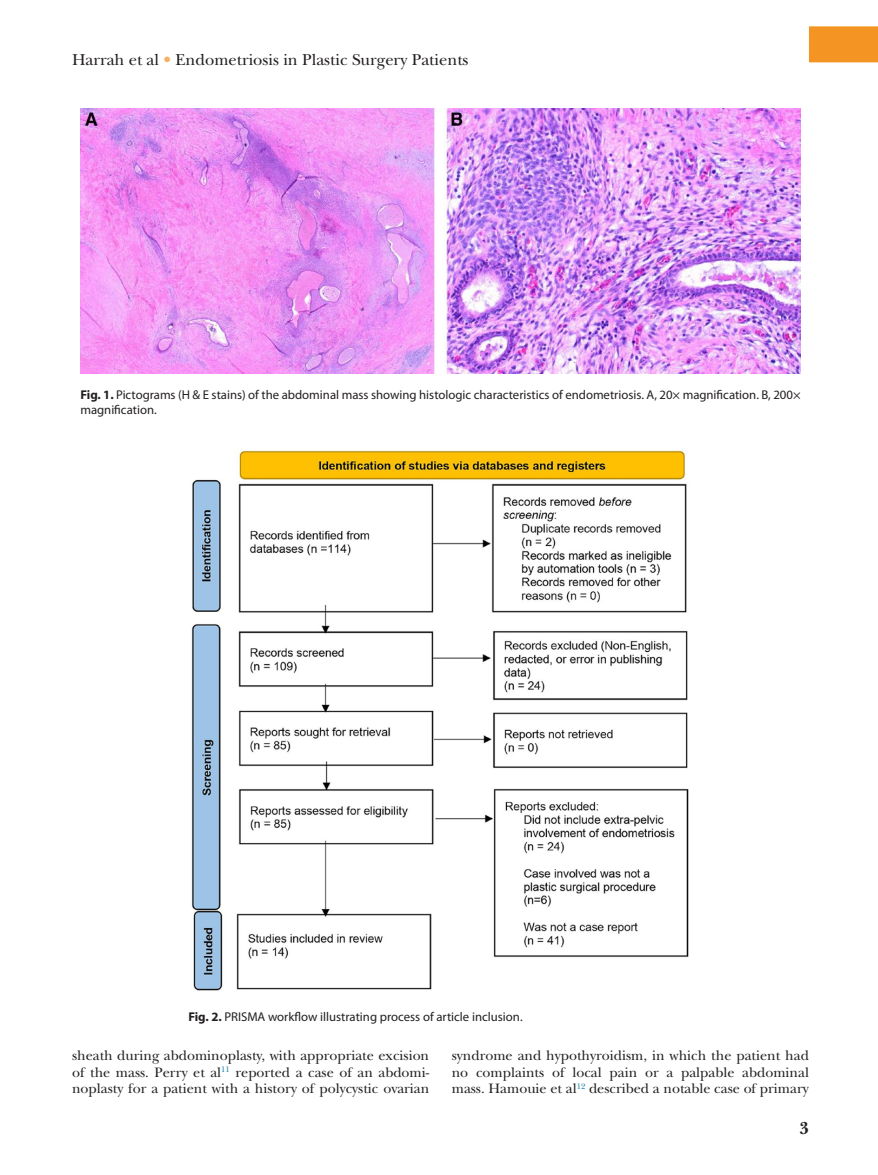
<style>
.page{position:relative;width:878px;height:1175px;background:#fff}
.page>*{position:absolute;margin:0;border:0;box-sizing:border-box;transform-origin:0 0}
.t1{font:700 18px "New Baskerville Std";color:#231f20}
.t2{font:16.5px "New Baskerville Std";color:#231f20}
.t3{font:14.25px/16.5px "New Baskerville Std";color:#231f20;text-align:justify}
.t4{font:12.75px/15px "Myriad Pro";color:#231f20}
.s1{color:#f7b163}
.s2{font-weight:700}
</style>
<div class="page">
<div style="left:808px;top:26px;width:70px;height:36px;background:#f39423"></div>
<img style="left:80px;top:108px;width:720px;height:265px">
<img style="left:192px;top:450px;width:497px;height:541px">
<p class="t2" style="left:72px;top:50px;width:398px">Harrah et al <span class="s1">•</span> Endometriosis in Plastic Surgery Patients</p>
<p class="t4" style="left:80px;top:387px;width:721px"><span class="s2">Fig. 1.</span> Pictograms (H &amp; E stains) of the abdominal mass showing histologic characteristics of endometriosis. A, 20× magnification. B, 200× magnification.</p>
<p class="t4" style="left:188px;top:1008px;width:336px"><span class="s2">Fig. 2.</span> PRISMA workflow illustrating process of article inclusion.</p>
<p class="t3" style="left:72px;top:1047px;width:359px">sheath during abdominoplasty, with appropriate excision of the mass. Perry et al<sup>11</sup> reported a case of an abdomi&shy;noplasty for a patient with a history of polycystic ovarian</p>
<p class="t3" style="left:452px;top:1047px;width:359px">syndrome and hypothyroidism, in which the patient had no complaints of local pain or a palpable abdominal mass. Hamouie et al<sup>12</sup> described a notable case of primary</p>
<p class="t1" style="left:799px;top:1118px;width:11px">3</p>
</div>
